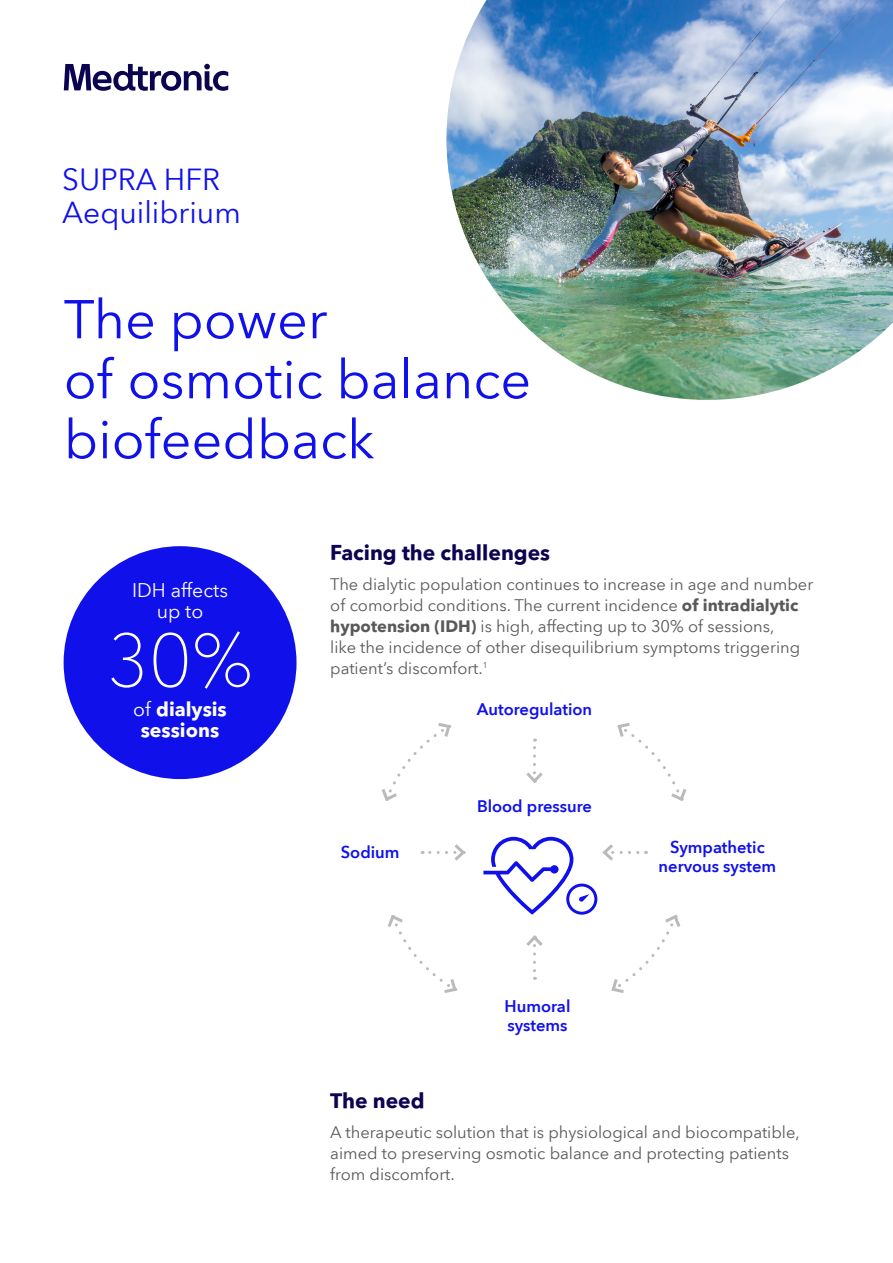
<style>
.page{position:relative;width:893px;height:1263px;background:#fff}
.page>*{position:absolute;margin:0;border:0;box-sizing:border-box;transform-origin:0 0}
.t1{font:100 75px "Avenir Next World";color:#fff}
.t2{font:54px/60px "Avenir Next World";color:#1010eb}
.t3{font:30px "Avenir Next World";color:#1010eb}
.t4{font:700 21px "Avenir Next World";color:#0c0450}
.t5{font:700 19.5px/21px "Avenir Next World";color:#fff;text-align:center}
.t6{font:19.5px/21px "Avenir Next World";color:#fff;text-align:center}
.t7{font:16.5px/21px "Avenir Next World";color:#58595b}
.t8{font:600 16.5px/19.8px "Avenir Next World";color:#1010eb;text-align:center}
.s1{font-weight:700}
.s2{font-weight:400}
</style>
<div class="page">
<img style="left:446px;top:0;width:447px;height:400px">
<svg style="left:64px;top:64px;width:164px;height:27px"></svg>
<div style="left:64px;top:546px;width:232px;height:233px;background:#1010eb;border-radius:50%"></div>
<svg style="left:617px;top:723px;width:70px;height:78px"></svg>
<svg style="left:381px;top:723px;width:71px;height:78px"></svg>
<svg style="left:387px;top:915px;width:71px;height:78px"></svg>
<svg style="left:526px;top:738px;width:17px;height:45px"></svg>
<svg style="left:483px;top:836px;width:198px;height:157px"></svg>
<svg style="left:422px;top:844px;width:44px;height:17px"></svg>
<p class="t3" style="left:62px;top:155px;width:159px">SUPRA HFR</p>
<p class="t3" style="left:62px;top:188px;width:180px">Aequilibrium</p>
<p class="t2" style="left:64px;top:290px;width:469px">The power<br>of osmotic balance biofeedback</p>
<p class="t4" style="left:330px;top:541px;width:221px">Facing the challenges</p>
<p class="t7" style="left:330px;top:574px;width:484px">The dialytic population continues to increase in age and number of comorbid conditions. The current incidence <span class="s1">of intradialytic hypotension (IDH)</span> is high, affecting up to 30% of sessions,<br>like the incidence of other disequilibrium symptoms triggering patient’s discomfort.<sup>1</sup></p>
<p class="t6" style="left:132px;top:579px;width:98px">IDH affects up to</p>
<p class="t1" style="left:107px;top:600px;width:148px">30%</p>
<p class="t5" style="left:133px;top:699px;width:95px"><span class="s2">of</span> dialysis sessions</p>
<p class="t8" style="left:477px;top:700px;width:117px">Autoregulation</p>
<p class="t8" style="left:341px;top:842px;width:60px">Sodium</p>
<p class="t8" style="left:477px;top:796px;width:116px">Blood pressure</p>
<p class="t8" style="left:505px;top:996px;width:67px;text-align:left">Humoral systems</p>
<p class="t8" style="left:659px;top:837px;width:119px">Sympathetic nervous system</p>
<p class="t4" style="left:330px;top:1088px;width:96px">The need</p>
<p class="t7" style="left:330px;top:1121px;width:471px">A therapeutic solution that is physiological and biocompatible, aimed to preserving osmotic balance and protecting patients from discomfort.</p>
</div>
